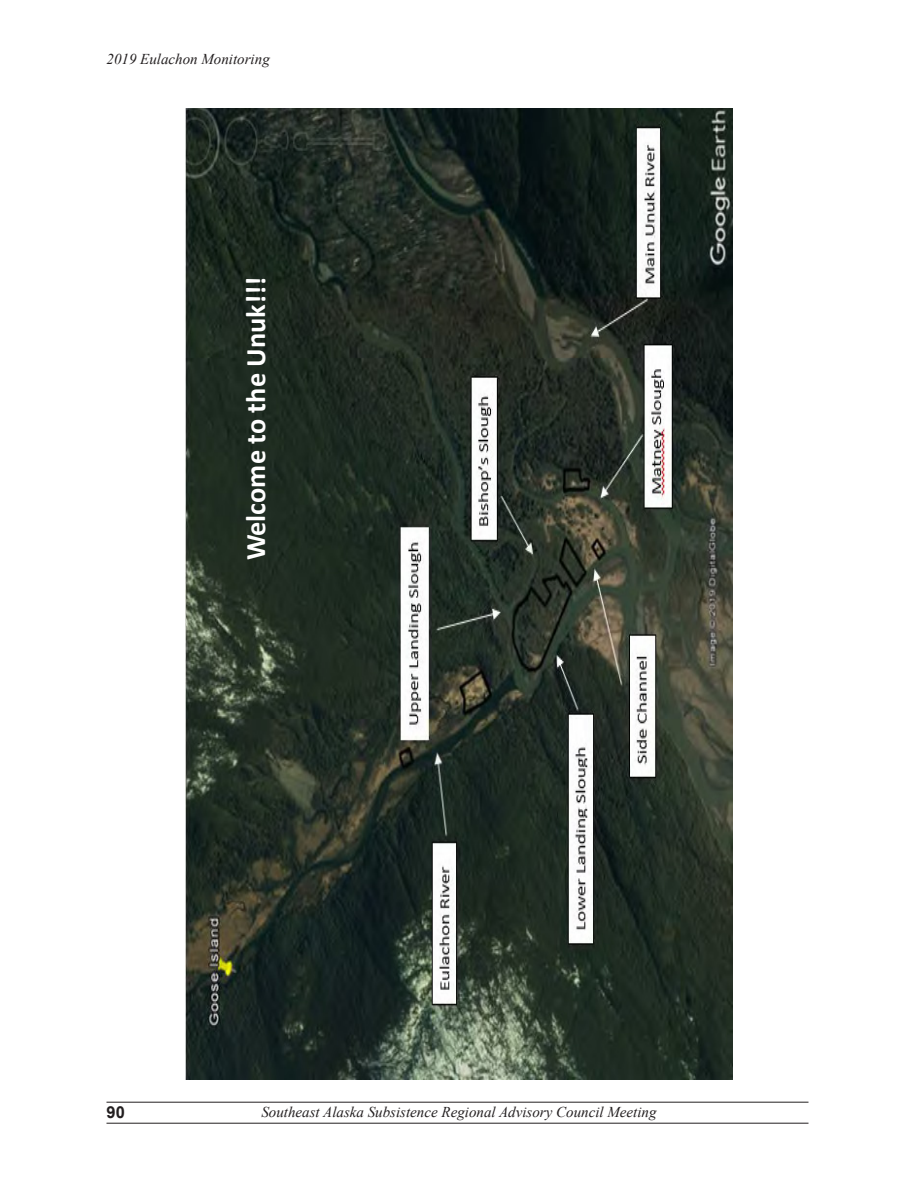
<style>
.page{position:relative;width:918px;height:1188px;background:#fff}
.page>*{position:absolute;margin:0;border:0;box-sizing:border-box;transform-origin:0 0}
.t1{font:700 28.35px "Calibri";color:#fff}
.t2{font:700 16.5px "Arial";color:#231f20}
.t3{font:italic 15px "Times New Roman";color:#231f20}
</style>
<div class="page">
<hr style="left:106px;top:1102px;width:702px;height:1px;background:#231f20">
<hr style="left:107px;top:1123px;width:702px;height:1px;background:#231f20">
<img style="left:185px;top:108px;width:547px;height:972px">
<p class="t3" style="left:106px;top:49px;width:165px">2019 Eulachon Monitoring</p>
<p class="t1" style="left:236px;top:560px;width:286px;rotate:-90deg">Welcome to the Unuk!!!</p>
<p class="t2" style="left:107px;top:1101px;width:20px">90</p>
<p class="t3" style="left:261px;top:1102px;width:397px">Southeast Alaska Subsistence Regional Advisory Council Meeting</p>
</div>
